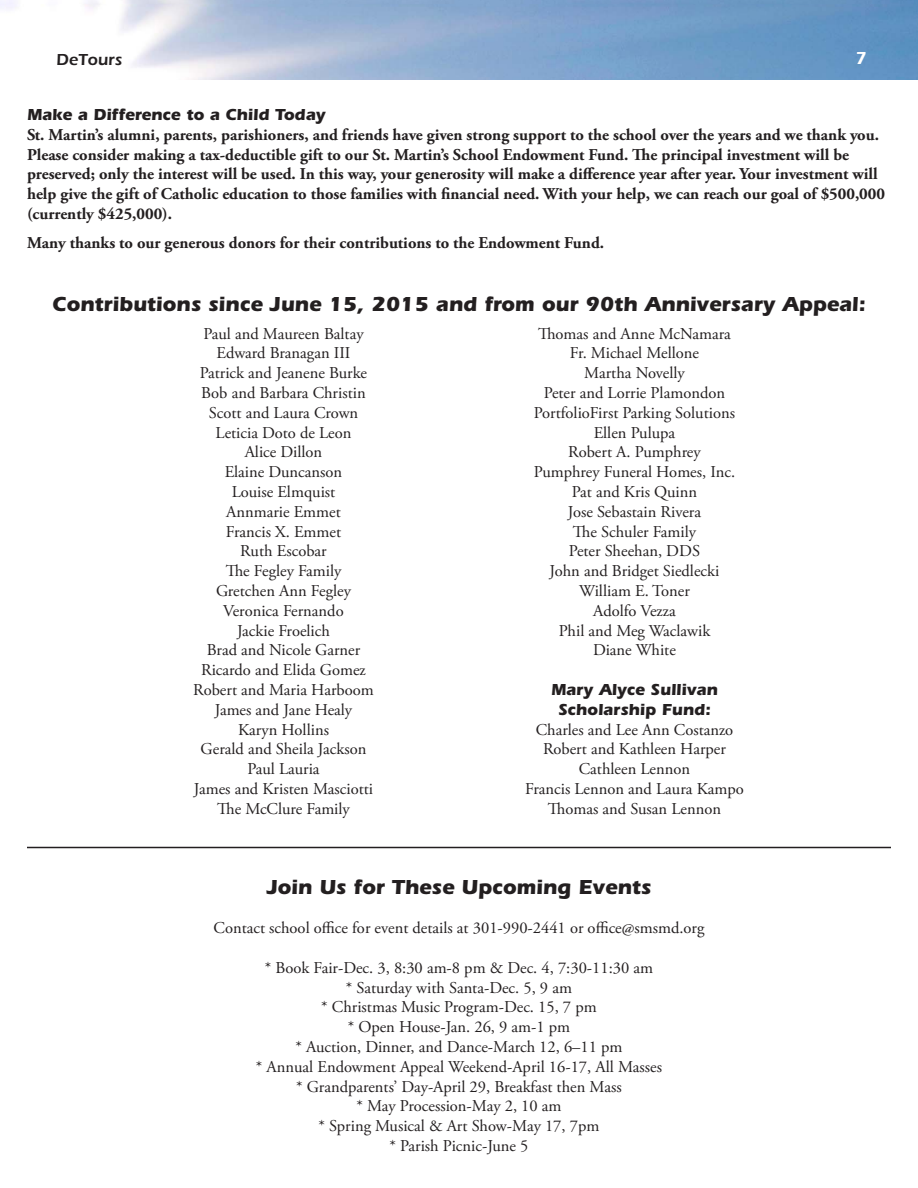
<style>
.page{position:relative;width:918px;height:1188px;background:#fff}
.page>*{position:absolute;margin:0;border:0;box-sizing:border-box;transform-origin:0 0}
.t1{font:700 21px "ITC Eras Std";color:#231f20}
.t2{font:600 18px "ITC Eras Std";color:#fff}
.t3{font:16.5px/19.8px "Adobe Garamond Pro";color:#231f20;text-align:center}
.t4{font:700 16.5px/19.8px "Adobe Garamond Pro";color:#231f20}
.t5{font:700 16.5px/19.8px "ITC Eras Std";color:#231f20;text-align:center}
.t6{font:600 16.5px "Eras ITC";letter-spacing:.005em;color:#231f20}
</style>
<div class="page">
<img style="left:0;top:4px;width:6px;height:4px">
<img style="left:915px;top:4px;width:3px;height:76px">
<img style="left:6px;top:0;width:909px;height:80px">
<svg style="left:0;top:0;width:6px;height:4px"></svg>
<svg style="left:915px;top:0;width:3px;height:4px"></svg>
<hr style="left:27px;top:847px;width:864px;height:1px;background:#231f20">
<p class="t6" style="left:57px;top:50px;width:67px">DeTours</p>
<p class="t2" style="left:855px;top:51px;width:13px">7</p>
<p class="t5" style="left:27px;top:106px;width:300px">Make a Difference to a Child Today</p>
<p class="t4" style="left:27px;top:126px;width:860px">St. Martin’s alumni, parents, parishioners, and friends have given strong support to the school over the years and we thank you.<br>Please consider making a tax-deductible gift to our St. Martin’s School Endowment Fund. The principal investment will be preserved; only the interest will be used. In this way, your generosity will make a difference year after year. Your investment will help give the gift of Catholic education to those families with financial need. With your help, we can reach our goal of $500,000 (currently $425,000).</p>
<p class="t4" style="left:27px;top:234px;width:579px">Many thanks to our generous donors for their contributions to the Endowment Fund.</p>
<p class="t1" style="left:52px;top:296px;width:815px">Contributions since June 15, 2015 and from our 90th Anniversary Appeal:</p>
<p class="t3" style="left:193px;top:325px;width:182px">Paul and Maureen Baltay<br>Edward Branagan III<br>Patrick and Jeanene Burke<br>Bob and Barbara Christin<br>Scott and Laura Crown<br>Leticia Doto de Leon<br>Alice Dillon<br>Elaine Duncanson<br>Louise Elmquist<br>Annmarie Emmet<br>Francis X. Emmet<br>Ruth Escobar<br>The Fegley Family<br>Gretchen Ann Fegley<br>Veronica Fernando<br>Jackie Froelich<br>Brad and Nicole Garner<br>Ricardo and Elida Gomez<br>Robert and Maria Harboom<br>James and Jane Healy<br>Karyn Hollins<br>Gerald and Sheila Jackson<br>Paul Lauria<br>James and Kristen Masciotti<br>The McClure Family</p>
<p class="t3" style="left:534px;top:325px;width:203px">Thomas and Anne McNamara<br>Fr. Michael Mellone<br>Martha Novelly<br>Peter and Lorrie Plamondon<br>PortfolioFirst Parking Solutions<br>Ellen Pulupa<br>Robert A. Pumphrey<br>Pumphrey Funeral Homes, Inc.<br>Pat and Kris Quinn<br>Jose Sebastain Rivera<br>The Schuler Family<br>Peter Sheehan, DDS<br>John and Bridget Siedlecki<br>William E. Toner<br>Adolfo Vezza<br>Phil and Meg Waclawik<br>Diane White</p>
<p class="t5" style="left:551px;top:681px;width:168px">Mary Alyce Sullivan<br>Scholarship Fund:</p>
<p class="t3" style="left:525px;top:721px;width:220px">Charles and Lee Ann Costanzo<br>Robert and Kathleen Harper<br>Cathleen Lennon<br>Francis Lennon and Laura Kampo<br>Thomas and Susan Lennon</p>
<p class="t1" style="left:267px;top:878px;width:386px">Join Us for These Upcoming Events</p>
<p class="t3" style="left:214px;top:919px;width:492px">Contact school office for event details at 301-990-2441 or office@smsmd.org</p>
<p class="t3" style="left:256px;top:959px;width:408px">* Book Fair-Dec. 3, 8:30 am-8 pm &amp; Dec. 4, 7:30-11:30 am<br>* Saturday with Santa-Dec. 5, 9 am<br>* Christmas Music Program-Dec. 15, 7 pm<br>* Open House-Jan. 26, 9 am-1 pm<br>* Auction, Dinner, and Dance-March 12, 6–11 pm<br>* Annual Endowment Appeal Weekend-April 16-17, All Masses * Grandparents’ Day-April 29, Breakfast then Mass<br>* May Procession-May 2, 10 am<br>* Spring Musical &amp; Art Show-May 17, 7pm<br>* Parish Picnic-June 5</p>
</div>
